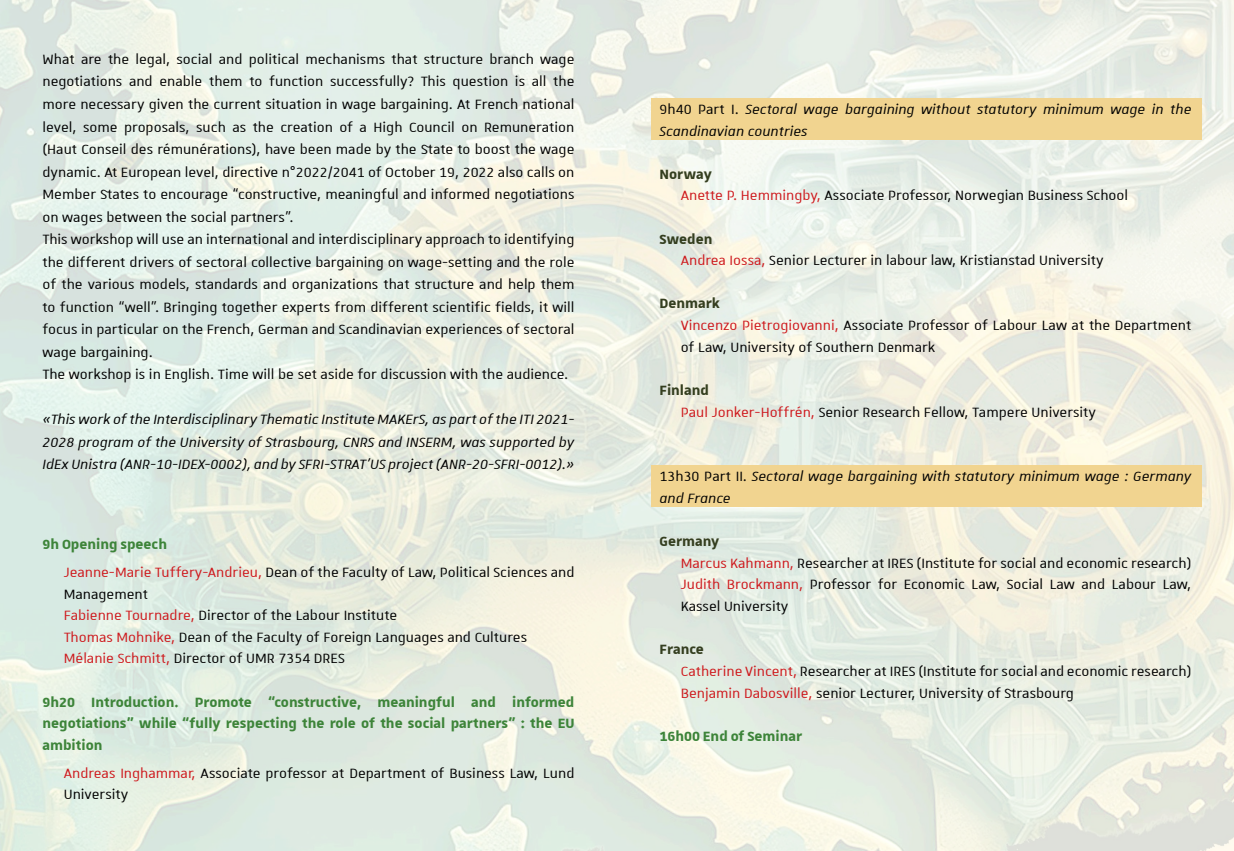
<style>
.page{position:relative;width:1234px;height:851px;background:#fff}
.page>*{position:absolute;margin:0;border:0;box-sizing:border-box;transform-origin:0 0}
.t1{font:18px/22.5px "Unistra A";color:#000}
.t2{font:italic 18px/22.5px "Unistra A";color:#000}
.t3{font:700 18px/21.6px "Unistra A";color:#3d8439;text-align:justify}
.s1{font-weight:700;color:#3d8439}
.s2{color:#ce181c}
.s3{font-style:normal}
.s4{font-weight:700;color:#343e1f}
</style>
<div class="page">
<img style="left:0;top:0;width:1233px;height:850px">
<div style="left:651px;top:99px;width:549px;height:41px;background:#f1d490"></div>
<div style="left:651px;top:465px;width:549px;height:42px;background:#f1d490"></div>
<p class="t1" style="left:43px;top:47px;width:533px">What are the legal, social and political mechanisms that structure branch wage negotiations and enable them to function successfully? This question is all the more necessary given the current situation in wage bargaining. At French national level, some proposals, such as the creation of a High Council on Remuneration (Haut Conseil des rémunérations), have been made by the State to boost the wage dynamic. At European level, directive n°2022/2041 of October 19, 2022 also calls on Member States to encourage “constructive, meaningful and informed negotiations on wages between the social partners”.<br>This workshop will use an international and interdisciplinary approach to identifying the different drivers of sectoral collective bargaining on wage-setting and the role of the various models, standards and organizations that structure and help them to function “well”. Bringing together experts from different scientific fields, it will focus in particular on the French, German and Scandinavian experiences of sectoral wage bargaining.<br>The workshop is in English. Time will be set aside for discussion with the audience.</p>
<p class="t2" style="left:43px;top:407px;width:533px;text-align:justify">«This work of the Interdisciplinary Thematic Institute MAKErS, as part of the ITI 2021- 2028 program of the University of Strasbourg, CNRS and INSERM, was supported by IdEx Unistra (ANR-10-IDEX-0002), and by SFRI-STRAT’US project (ANR-20-SFRI-0012).»</p>
<p class="t1" style="left:64px;top:530px;width:512px;line-height:27.6px;text-indent:-21px"><span class="s1">9h Opening speech<br></span><span class="s2">Jeanne-Marie Tuffery-Andrieu,</span> Dean of the Faculty of Law, Political Sciences and</p>
<p class="t1" style="left:64px;top:582px;width:464px;line-height:21.6px">Management<br><span class="s2">Fabienne Tournadre,</span> Director of the Labour Institute<br><span class="s2">Thomas Mohnike,</span> Dean of the Faculty of Foreign Languages and Cultures <span class="s2">Mélanie Schmitt,</span> Director of UMR 7354 DRES</p>
<p class="t3" style="left:43px;top:690px;width:533px">9h20 Introduction. Promote “constructive, meaningful and informed negotiations” while “fully respecting the role of the social partners” : the EU ambition</p>
<p class="t1" style="left:64px;top:761px;width:512px;line-height:21.6px"><span class="s2">Andreas Inghammar,</span> Associate professor at Department of Business Law, Lund<br>University</p>
<p class="t2" style="left:659px;top:98px;width:533px;line-height:21.6px"><span class="s3">9h40 Part I.</span> Sectoral wage bargaining without statutory minimum wage in the<br>Scandinavian countries</p>
<p class="t1" style="left:680px;top:163px;width:448px;line-height:21.6px;text-indent:-21px"><span class="s4">Norway<br></span><span class="s2">Anette P. Hemmingby,</span> Associate Professor, Norwegian Business School</p>
<p class="t1" style="left:680px;top:227px;width:424px;line-height:21.6px;text-indent:-21px"><span class="s4">Sweden<br></span><span class="s2">Andrea Iossa,</span> Senior Lecturer in labour law, Kristianstad University</p>
<p class="t1" style="left:680px;top:292px;width:512px;line-height:21.6px;text-indent:-21px"><span class="s4">Denmark<br></span><span class="s2">Vincenzo Pietrogiovanni,</span> Associate Professor of Labour Law at the Department of Law, University of Southern Denmark</p>
<p class="t1" style="left:680px;top:379px;width:416px;line-height:21.6px;text-indent:-21px"><span class="s4">Finland<br></span><span class="s2">Paul Jonker-Hoffrén,</span> Senior Research Fellow, Tampere University</p>
<p class="t2" style="left:659px;top:465px;width:533px;line-height:21.6px"><span class="s3">13h30 Part II.</span> Sectoral wage bargaining with statutory minimum wage : Germany and France</p>
<p class="t1" style="left:680px;top:530px;width:512px;line-height:21.6px;text-indent:-21px"><span class="s4">Germany<br></span><span class="s2">Marcus Kahmann,</span> Researcher at IRES (Institute for social and economic research)<br><span class="s2">Judith Brockmann,</span> Professor for Economic Law, Social Law and Labour Law, Kassel University</p>
<p class="t1" style="left:680px;top:638px;width:512px;line-height:21.6px;text-indent:-21px"><span class="s4">France<br></span><span class="s2">Catherine Vincent,</span> Researcher at IRES (Institute for social and economic research)<br><span class="s2">Benjamin Dabosville,</span> senior Lecturer, University of Strasbourg</p>
<p class="t3" style="left:659px;top:724px;width:144px">16h00 End of Seminar</p>
</div>
